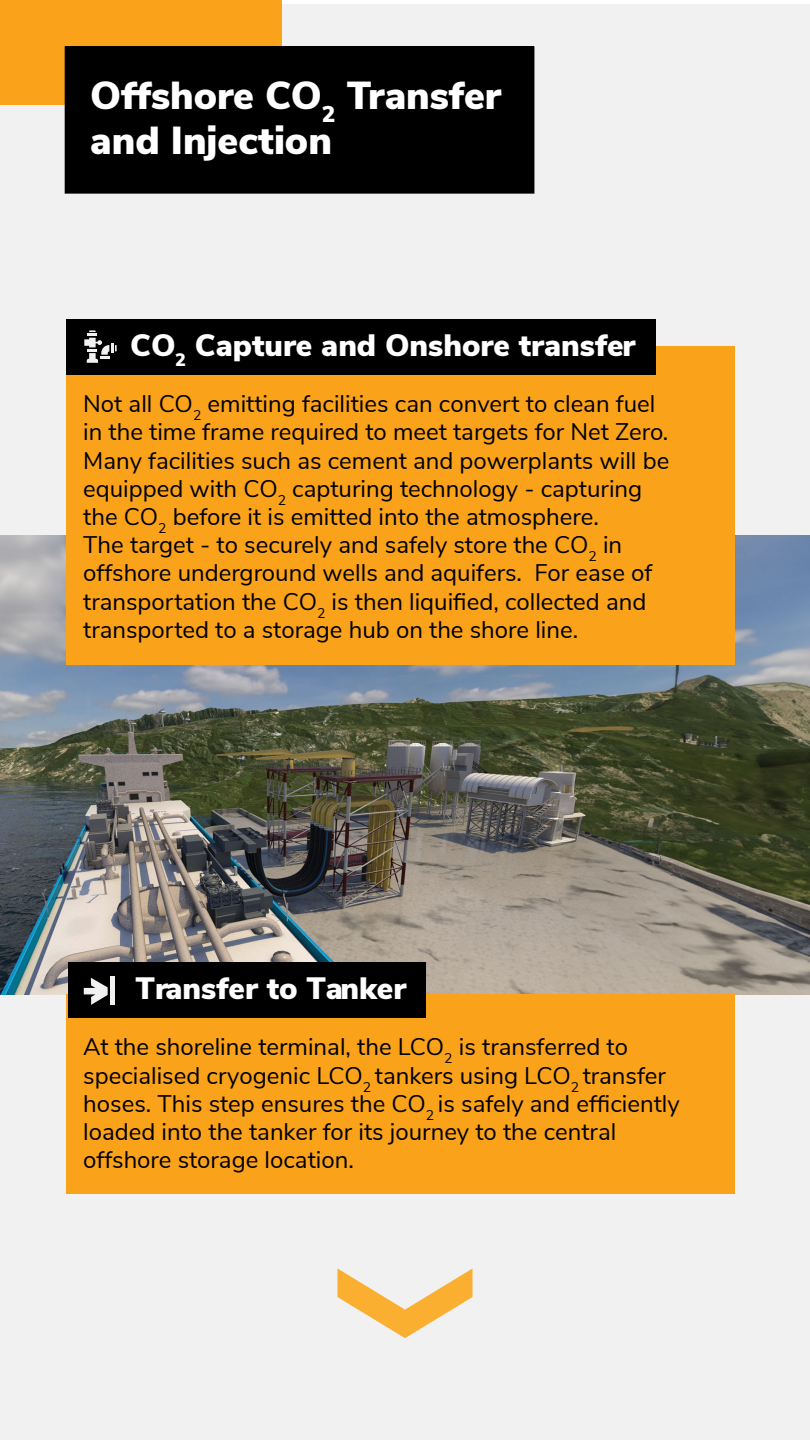
<style>
.page{position:relative;width:810px;height:1440px;background:#fff}
.page>*{position:absolute;margin:0;border:0;box-sizing:border-box;transform-origin:0 0}
.t1{font:900 39px/44.7px "Nunito Sans";color:#fff}
.t2{font:900 30.83px "Nunito Sans";color:#fff}
.t3{font:24px/28.2px "Nunito Sans";color:#000}
</style>
<div class="page">
<div style="left:0;top:4px;width:810px;height:1436px;background:#f1f1f1"></div>
<img style="left:0;top:536px;width:810px;height:459px">
<div style="left:0;top:0;width:282px;height:105px;background:#faa21a"></div>
<div style="left:66px;top:347px;width:669px;height:318px;background:#faa21a"></div>
<div style="left:66px;top:994px;width:669px;height:200px;background:#faa21a"></div>
<div style="left:65px;top:47px;width:469px;height:146px;background:#000"></div>
<div style="left:65px;top:46px;width:469px;height:148px;border:1px solid #000"></div>
<div style="left:66px;top:319px;width:590px;height:55px;background:#000"></div>
<svg style="left:84px;top:330px;width:33px;height:33px"></svg>
<div style="left:68px;top:962px;width:358px;height:56px;background:#000"></div>
<svg style="left:84px;top:978px;width:24px;height:27px"></svg>
<div style="left:110px;top:976px;width:5px;height:29px;background:#f1f1f1"></div>
<svg style="left:338px;top:1269px;width:134px;height:69px"></svg>
<h1 class="t1" style="left:90px;top:72px;width:413px">Offshore CO<sub>2</sub> Transfer and Injection</h1>
<p class="t2" style="left:130px;top:323px;width:507px">CO<sub>2</sub> Capture and Onshore transfer</p>
<p class="t3" style="left:83px;top:388px;width:588px">Not all CO<sub>2</sub> emitting facilities can convert to clean fuel in the time frame required to meet targets for Net Zero.<br>Many facilities such as cement and powerplants will be equipped with CO<sub>2</sub> capturing technology - capturing the CO<sub>2</sub> before it is emitted into the atmosphere.<br>The target - to securely and safely store the CO<sub>2</sub> in offshore underground wells and aquifers. For ease of transportation the CO<sub>2</sub> is then liquified, collected and transported to a storage hub on the shore line.</p>
<p class="t2" style="left:136px;top:966px;width:272px">Transfer to Tanker</p>
<p class="t3" style="left:83px;top:1031px;width:598px">At the shoreline terminal, the LCO<sub>2</sub> is transferred to specialised cryogenic LCO<sub>2</sub> tankers using LCO<sub>2</sub> transfer hoses. This step ensures the CO<sub>2</sub> is safely and efficiently loaded into the tanker for its journey to the central offshore storage location.</p>
</div>
